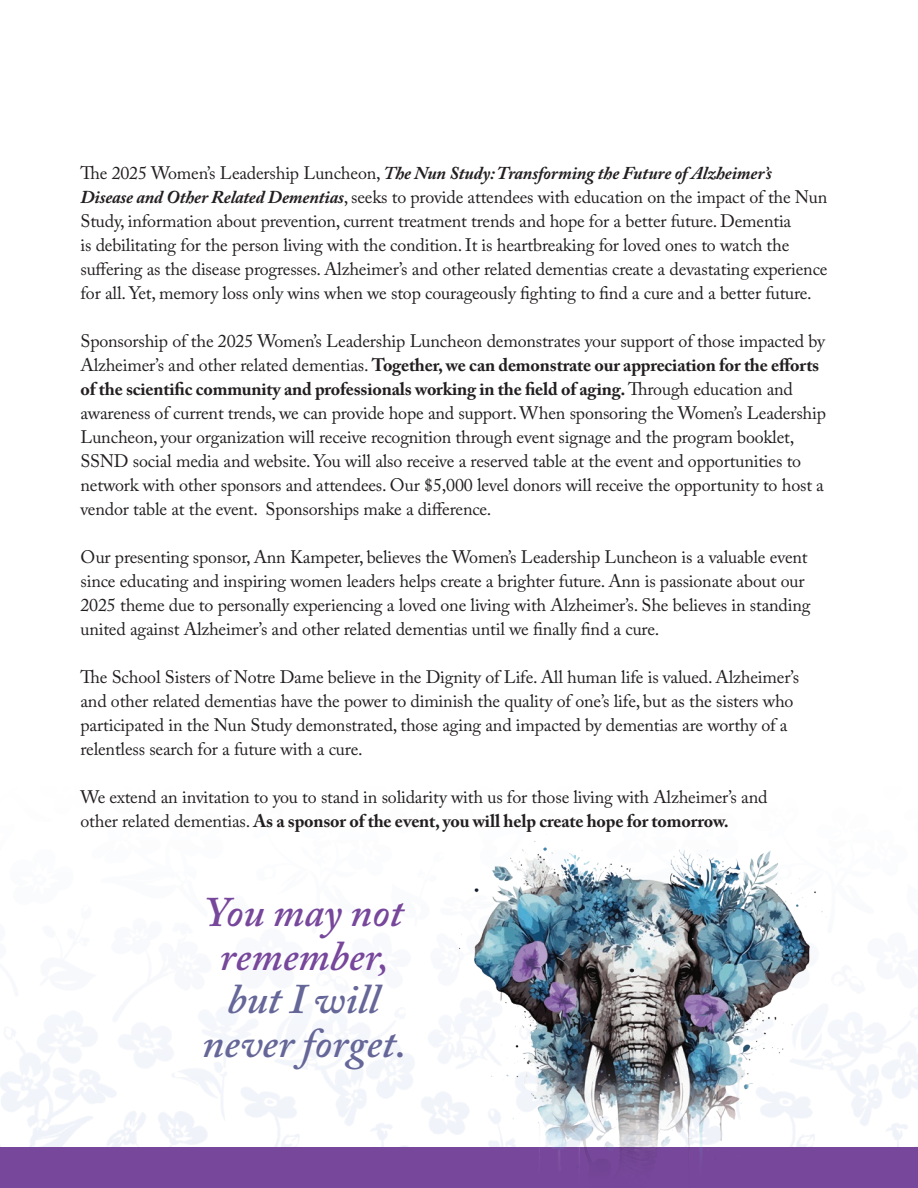
<style>
.page{position:relative;width:918px;height:1188px;background:#fff}
.page>*{position:absolute;margin:0;border:0;box-sizing:border-box;transform-origin:0 0}
.t1{font:italic 600 42px/43.5px "Adobe Caslon Pro";color:#666799;text-align:center}
.t2{font:italic 600 42px/43.5px "Adobe Caslon Pro";color:#77479c;text-align:center}
.t3{font:18px/24px "Adobe Caslon Pro";letter-spacing:-.01em;color:#231f20}
.s1{font-weight:600;font-style:italic}
.s2{font-weight:700;font-style:italic}
.s3{font-weight:700}
</style>
<div class="page">
<img style="left:0;top:1012px;width:918px;height:136px">
<div style="left:0;top:1148px;width:918px;height:40px;background:#77479c"></div>
<img style="left:459px;top:841px;width:368px;height:320px">
<p class="t3" style="left:80px;top:161px;width:749px">The 2025 Women’s Leadership Luncheon, <span class="s1">T</span><span class="s2">he Nun Study: Transforming the Future of Alzheimer’s Disease and Other Related Dementias</span>, seeks to provide attendees with education on the impact of the Nun Study, information about prevention, current treatment trends and hope for a better future. Dementia<br>is debilitating for the person living with the condition. It is heartbreaking for loved ones to watch the suffering as the disease progresses. Alzheimer’s and other related dementias create a devastating experience for all. Yet, memory loss only wins when we stop courageously fighting to find a cure and a better future.</p>
<p class="t3" style="left:80px;top:329px;width:747px">Sponsorship of the 2025 Women’s Leadership Luncheon demonstrates your support of those impacted by Alzheimer’s and other related dementias. <span class="s3">Together, we can demonstrate our appreciation for the efforts of the scientific community and professionals working in the field of aging.</span> Through education and awareness of current trends, we can provide hope and support. When sponsoring the Women’s Leadership Luncheon, your organization will receive recognition through event signage and the program booklet, SSND social media and website. You will also receive a reserved table at the event and opportunities to network with other sponsors and attendees. Our $5,000 level donors will receive the opportunity to host a vendor table at the event. Sponsorships make a difference.</p>
<p class="t3" style="left:80px;top:544px;width:732px">Our presenting sponsor, Ann Kampeter, believes the Women’s Leadership Luncheon is a valuable event since educating and inspiring women leaders helps create a brighter future. Ann is passionate about our 2025 theme due to personally experiencing a loved one living with Alzheimer’s. She believes in standing united against Alzheimer’s and other related dementias until we finally find a cure.</p>
<p class="t3" style="left:80px;top:664px;width:720px">The School Sisters of Notre Dame believe in the Dignity of Life. All human life is valued. Alzheimer’s and other related dementias have the power to diminish the quality of one’s life, but as the sisters who participated in the Nun Study demonstrated, those aging and impacted by dementias are worthy of a relentless search for a future with a cure.</p>
<p class="t3" style="left:80px;top:784px;width:689px">We extend an invitation to you to stand in solidarity with us for those living with Alzheimer’s and other related dementias. <span class="s3">As a sponsor of the event, you will help create hope for tomorrow.</span></p>
<h1 class="t2" style="left:204px;top:890px;width:201px">You may not remember,</h1>
<h1 class="t1" style="left:202px;top:977px;width:205px">but I will never forget.</h1>
</div>
